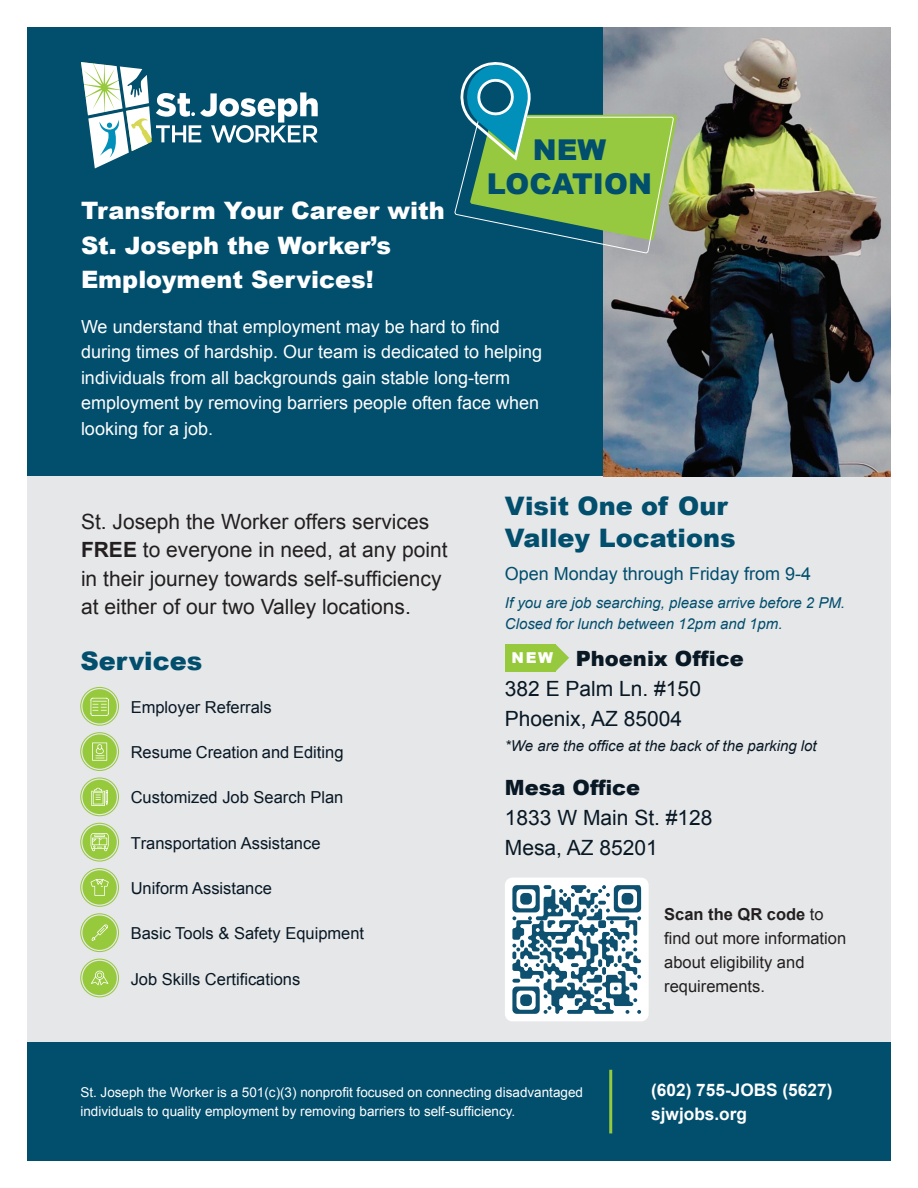
<style>
.page{position:relative;width:918px;height:1188px;background:#fff}
.page>*{position:absolute;margin:0;border:0;box-sizing:border-box;transform-origin:0 0}
.t1{font:900 28.65px/33.8px "Arial";color:#014e6d;text-align:center}
.t2{font:900 25.5px/31.5px "Arial";color:#014e6d}
.t3{font:900 24px/34.5px "Arial";color:#fff}
.t4{font:21px/28.5px "Arial";color:#231f20}
.t5{font:21px/30px "Arial";color:#081824}
.t6{font:900 21px "Arial";color:#081824}
.t7{font:18px/25.5px "Arial";color:#fff}
.t8{font:18px "Arial";color:#014e6d}
.t9{font:700 17.25px/24px "Arial";color:#fff}
.t10{font:16.5px "Arial";color:#081824}
.t11{font:16.5px/24px "Arial";color:#231f20}
.t12{font:italic 15px/21px "Arial";color:#014e6d}
.t13{font:italic 15px "Arial";color:#081824}
.t14{font:13.5px/19.5px "Arial";color:#fff}
.s1{font-weight:700}
.s2{font-weight:900;font-size:15px;color:#fff}
.s3{font-weight:900}
</style>
<div class="page">
<div style="left:27px;top:27px;width:576px;height:449px;background:#014e6d"></div>
<div style="left:27px;top:1042px;width:864px;height:119px;background:#014e6d"></div>
<div style="left:27px;top:476px;width:864px;height:566px;background:#e6e7e9"></div>
<img style="left:603px;top:27px;width:288px;height:449px">
<div style="left:505px;top:878px;width:144px;height:143px;background:#fff;border-radius:7px"></div>
<svg style="left:512px;top:885px;width:129px;height:129px"></svg>
<div style="left:520px;top:893px;width:12px;height:12px;background:#0d506f;border-radius:4px"></div>
<div style="left:622px;top:893px;width:11px;height:12px;background:#0d506f;border-radius:4px"></div>
<div style="left:520px;top:994px;width:12px;height:12px;background:#0d506f;border-radius:4px"></div>
<div style="left:83px;top:734px;width:34px;height:35px;background:#97c93c;border-radius:50%"></div>
<svg style="left:92px;top:743px;width:15px;height:18px"></svg>
<div style="left:80px;top:732px;width:39px;height:39px;border:1px solid #97c93c;border-radius:50%"></div>
<div style="left:83px;top:689px;width:34px;height:34px;background:#97c93c;border-radius:50%"></div>
<div style="left:80px;top:687px;width:39px;height:38px;border:1px solid #97c93c;border-radius:50%"></div>
<div style="left:83px;top:870px;width:34px;height:35px;background:#97c93c;border-radius:50%"></div>
<svg style="left:91px;top:879px;width:18px;height:17px"></svg>
<div style="left:80px;top:868px;width:39px;height:39px;border:1px solid #97c93c;border-radius:50%"></div>
<div style="left:83px;top:780px;width:34px;height:34px;background:#97c93c;border-radius:50%"></div>
<svg style="left:91px;top:788px;width:17px;height:18px"></svg>
<div style="left:80px;top:778px;width:39px;height:38px;border:1px solid #97c93c;border-radius:50%"></div>
<div style="left:83px;top:916px;width:34px;height:34px;background:#97c93c;border-radius:50%"></div>
<svg style="left:91px;top:924px;width:17px;height:17px"></svg>
<div style="left:80px;top:914px;width:39px;height:38px;border:1px solid #97c93c;border-radius:50%"></div>
<div style="left:83px;top:825px;width:34px;height:34px;background:#97c93c;border-radius:50%"></div>
<svg style="left:91px;top:833px;width:18px;height:18px"></svg>
<div style="left:80px;top:823px;width:39px;height:38px;border:1px solid #97c93c;border-radius:50%"></div>
<div style="left:83px;top:961px;width:34px;height:34px;background:#97c93c;border-radius:50%"></div>
<svg style="left:91px;top:971px;width:17px;height:14px"></svg>
<div style="left:80px;top:959px;width:39px;height:38px;border:1px solid #97c93c;border-radius:50%"></div>
<svg style="left:91px;top:698px;width:18px;height:18px"></svg>
<svg style="left:81px;top:62px;width:237px;height:106px"></svg>
<hr style="left:609px;top:1070px;width:3px;height:63px;background:#97c93c">
<div style="left:505px;top:644px;width:51px;height:27px;background:#97c93c"></div>
<svg style="left:556px;top:645px;width:13px;height:26px"></svg>
<svg style="left:454px;top:58px;width:223px;height:196px"></svg>
<h1 class="t1" style="left:487px;top:132px;width:166px">NEW<br>LOCATION</h1>
<h3 class="t3" style="left:81px;top:193px;width:365px">Transform Your Career with<br>St. Joseph the Worker’s<br>Employment Services!</h3>
<p class="t7" style="left:81px;top:314px;width:463px">We understand that employment may be hard to find during times of hardship. Our team is dedicated to helping individuals from all backgrounds gain stable long-term employment by removing barriers people often face when looking for a job.</p>
<p class="t4" style="left:81px;top:508px;width:368px">St. Joseph the Worker offers services <span class="s1">FREE</span> to everyone in need, at any point in their journey towards self-sufficiency at either of our two Valley locations.</p>
<h2 class="t2" style="left:80px;top:644px;width:123px">Services</h2>
<p class="t10" style="left:131px;top:696px;width:143px">Employer Referrals</p>
<p class="t10" style="left:131px;top:742px;width:214px">Resume Creation and Editing</p>
<p class="t10" style="left:131px;top:787px;width:214px">Customized Job Search Plan</p>
<p class="t10" style="left:131px;top:832px;width:191px">Transportation Assistance</p>
<p class="t10" style="left:131px;top:877px;width:143px">Uniform Assistance</p>
<p class="t10" style="left:131px;top:923px;width:235px">Basic Tools &amp; Safety Equipment</p>
<p class="t10" style="left:131px;top:968px;width:171px">Job Skills Certifications</p>
<h2 class="t2" style="left:505px;top:490px;width:232px">Visit One of Our<br>Valley Locations</h2>
<p class="t8" style="left:505px;top:562px;width:308px">Open Monday through Friday from 9-4</p>
<p class="t12" style="left:505px;top:592px;width:342px">If you are job searching, please arrive before 2 PM.<br>Closed for lunch between 12pm and 1pm.</p>
<p class="t5" style="left:505px;top:643px;width:240px;text-indent:7px"><span class="s2">NEW</span> <span class="s3">Phoenix Office<br></span>382 E Palm Ln. #150<br>Phoenix, AZ 85004</p>
<p class="t13" style="left:505px;top:736px;width:313px">*We are the office at the back of the parking lot</p>
<p class="t6" style="left:505px;top:772px;width:137px">Mesa Office</p>
<p class="t5" style="left:505px;top:802px;width:209px">1833 W Main St. #128<br>Mesa, AZ 85201</p>
<p class="t11" style="left:664px;top:902px;width:184px"><span class="s1">Scan the QR code</span> to find out more information about eligibility and requirements.</p>
<p class="t14" style="left:80px;top:1082px;width:504px">St. Joseph the Worker is a 501(c)(3) nonprofit focused on connecting disadvantaged individuals to quality employment by removing barriers to self-sufficiency.</p>
<p class="t9" style="left:651px;top:1078px;width:183px">(602) 755-JOBS (5627) sjwjobs.org</p>
</div>
